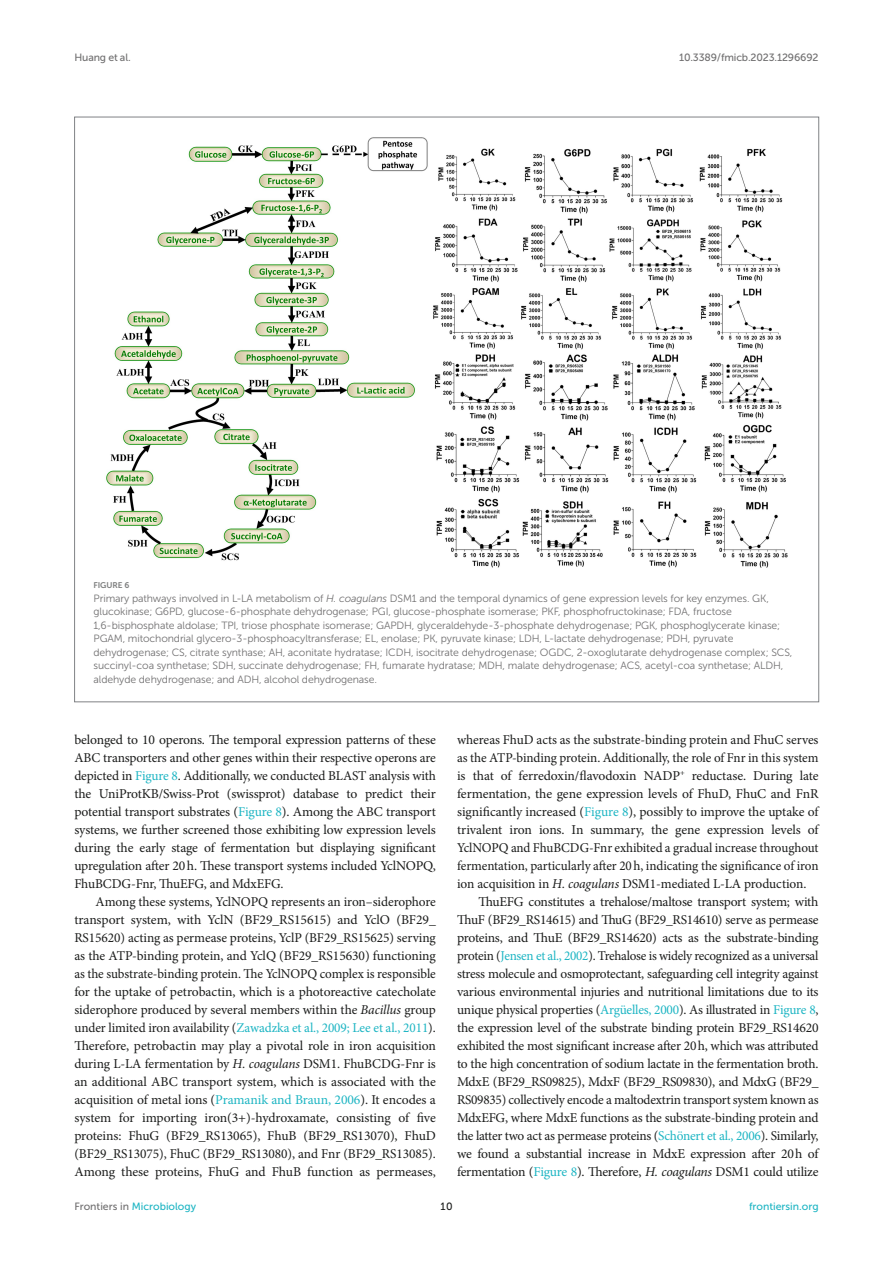
<style>
.page{position:relative;width:893px;height:1263px;background:#fff}
.page>*{position:absolute;margin:0;border:0;box-sizing:border-box;transform-origin:0 0}
.TEXT{font:13.5px/18px "Minion Pro";letter-spacing:-.015em;color:#1b1c1b;text-align:justify}
.TEXT_FLUSH{font:13.5px/18px "Minion Pro";letter-spacing:-.01em;color:#1b1c1b;text-align:justify}
.FIG_LEG{font:10.5px/13.5px "Museo Sans 300";letter-spacing:-.01em;color:#706f70}
.t1{font:10.5px "Museo Sans 500";color:#1db5c3}
.t2{font:10.5px "Museo Sans 500";letter-spacing:-.015em;color:#706f70}
.t3{font:10.5px "Museo Sans 500";color:#1b1c1b}
.FIG_HD{font:8.25px "Museo Sans 700";letter-spacing:-.01em;color:#7e7f7f}
.s1{font-style:italic}
.s2{color:#1db5c3}
.s3{color:#706f70}
</style>
<div class="page">
<img style="left:106px;top:137px;width:682px;height:431px">
<p class="t2" style="left:74px;top:51px;width:58px">Huang et al.</p>
<p class="t2" style="left:679px;top:51px;width:141px">10.3389/fmicb.2023.1296692</p>
<p class="FIG_HD" style="left:94px;top:581px;width:37px">FIGURE 6</p>
<p class="FIG_LEG" style="left:94px;top:592px;width:700px">Primary pathways involved in L-LA metabolism of <span class="s1">H. coagulans</span> DSM1 and the temporal dynamics of gene expression levels for key enzymes. GK, glucokinase; G6PD, glucose-6-phosphate dehydrogenase; PGI, glucose-phosphate isomerase; PKF, phosphofructokinase; FDA, fructose 1,6-bisphosphate aldolase; TPI, triose phosphate isomerase; GAPDH, glyceraldehyde-3-phosphate dehydrogenase; PGK, phosphoglycerate kinase; PGAM, mitochondrial glycero-3-phosphoacyltransferase; EL, enolase; PK, pyruvate kinase; LDH, L-lactate dehydrogenase; PDH, pyruvate dehydrogenase; CS, citrate synthase; AH, aconitate hydratase; ICDH, isocitrate dehydrogenase; OGDC, 2-oxoglutarate dehydrogenase complex; SCS, succinyl-coa synthetase; SDH, succinate dehydrogenase; FH, fumarate hydratase; MDH, malate dehydrogenase; ACS, acetyl-coa synthetase; ALDH, aldehyde dehydrogenase; and ADH, alcohol dehydrogenase.</p>
<p class="TEXT_FLUSH" style="left:74px;top:731px;width:363px">belonged to 10 operons. The temporal expression patterns of these ABC transporters and other genes within their respective operons are depicted in <span class="s2">Figure 8</span>. Additionally, we conducted BLAST analysis with the UniProtKB/Swiss-Prot (swissprot) database to predict their potential transport substrates (<span class="s2">Figure 8</span>). Among the ABC transport systems, we further screened those exhibiting low expression levels during the early stage of fermentation but displaying significant upregulation after 20h. These transport systems included YclNOPQ, FhuBCDG-Fnr, ThuEFG, and MdxEFG.</p>
<p class="TEXT" style="left:74px;top:893px;width:363px;text-indent:21px">Among these systems, YclNOPQ represents an iron–siderophore transport system, with YclN (BF29_RS15615) and YclO (BF29_ RS15620) acting as permease proteins, YclP (BF29_RS15625) serving as the ATP-binding protein, and YclQ (BF29_RS15630) functioning as the substrate-binding protein. The YclNOPQ complex is responsible for the uptake of petrobactin, which is a photoreactive catecholate siderophore produced by several members within the <span class="s1">Bacillus</span> group under limited iron availability (<span class="s2">Zawadzka et al., 2009; Lee et al., 2011</span>).<br>Therefore, petrobactin may play a pivotal role in iron acquisition during L-LA fermentation by <span class="s1">H. coagulans</span> DSM1. FhuBCDG-Fnr is an additional ABC transport system, which is associated with the acquisition of metal ions (<span class="s2">Pramanik and Braun, 2006</span>). It encodes a system for importing iron(3+)-hydroxamate, consisting of five proteins: FhuG (BF29_RS13065), FhuB (BF29_RS13070), FhuD (BF29_RS13075), FhuC (BF29_RS13080), and Fnr (BF29_RS13085).<br>Among these proteins, FhuG and FhuB function as permeases,</p>
<p class="TEXT" style="left:457px;top:731px;width:363px">whereas FhuD acts as the substrate-binding protein and FhuC serves as the ATP-binding protein. Additionally, the role of Fnr in this system is that of ferredoxin/flavodoxin NADP<sup>+</sup> reductase. During late fermentation, the gene expression levels of FhuD, FhuC and FnR significantly increased (<span class="s2">Figure 8</span>), possibly to improve the uptake of trivalent iron ions. In summary, the gene expression levels of YclNOPQ and FhuBCDG-Fnr exhibited a gradual increase throughout fermentation, particularly after 20h, indicating the significance of iron ion acquisition in <span class="s1">H. coagulans</span> DSM1-mediated L-LA production.</p>
<p class="TEXT" style="left:457px;top:893px;width:363px;text-indent:21px">ThuEFG constitutes a trehalose/maltose transport system; with ThuF (BF29_RS14615) and ThuG (BF29_RS14610) serve as permease proteins, and ThuE (BF29_RS14620) acts as the substrate-binding protein (<span class="s2">Jensen et al., 2002</span>). Trehalose is widely recognized as a universal stress molecule and osmoprotectant, safeguarding cell integrity against various environmental injuries and nutritional limitations due to its unique physical properties (<span class="s2">Argüelles, 2000</span>). As illustrated in <span class="s2">Figure 8</span>, the expression level of the substrate binding protein BF29_RS14620 exhibited the most significant increase after 20h, which was attributed to the high concentration of sodium lactate in the fermentation broth.<br>MdxE (BF29_RS09825), MdxF (BF29_RS09830), and MdxG (BF29_ RS09835) collectively encode a maltodextrin transport system known as MdxEFG, where MdxE functions as the substrate-binding protein and the latter two act as permease proteins (<span class="s2">Schönert et al., 2006</span>). Similarly, we found a substantial increase in MdxE expression after 20h of fermentation (<span class="s2">Figure 8</span>). Therefore, <span class="s1">H. coagulans</span> DSM1 could utilize</p>
<p class="t1" style="left:74px;top:1200px;width:123px"><span class="s3">Frontiers in</span> Microbiology</p>
<p class="t3" style="left:440px;top:1200px;width:14px">10</p>
<p class="t1" style="left:749px;top:1200px;width:71px">frontiersin.org</p>
</div>
